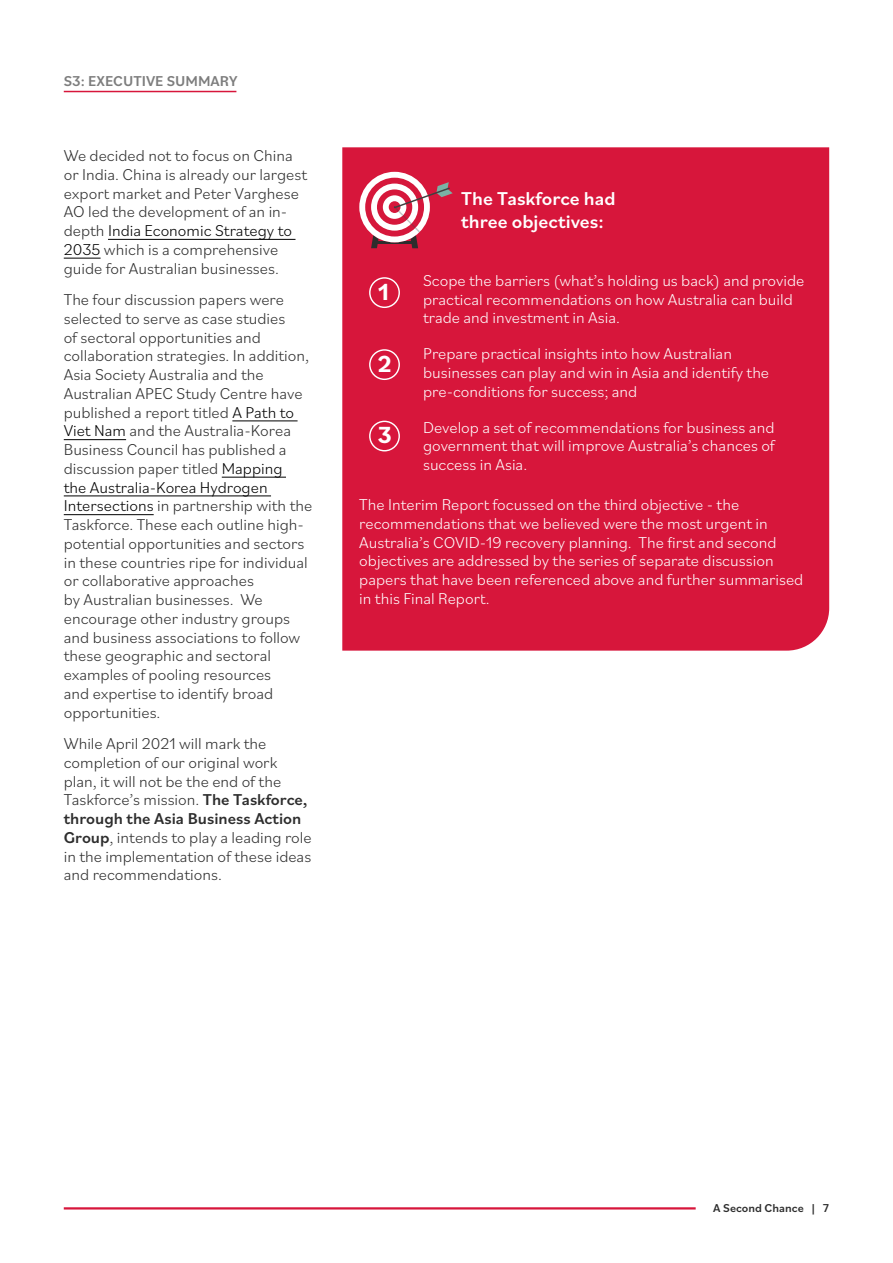
<style>
.page{position:relative;width:893px;height:1263px;background:#fff}
.page>*{position:absolute;margin:0;border:0;box-sizing:border-box;transform-origin:0 0}
.t1{font:700 24.45px "Bilo";color:#fff}
.t2{font:500 19.5px/22.5px "Bilo";color:#fff}
.t3{font:300 16.5px/18.8px "Bilo";color:#2d2d2d}
.t4{font:300 16.5px/18.8px "Bilo";color:#fff}
.t5{font:500 15px "Bilo";color:#7d7d7d}
.t6{font:500 12px "Bilo";color:#2d2d2d}
.s1{color:#000}
.s2{font-weight:500}
</style>
<div class="page">
<hr style="left:108px;top:239px;width:187px;height:1px;background:#000">
<hr style="left:64px;top:258px;width:37px;height:1px;background:#000">
<hr style="left:232px;top:421px;width:66px;height:1px;background:#000">
<hr style="left:64px;top:439px;width:62px;height:1px;background:#000">
<hr style="left:222px;top:477px;width:64px;height:1px;background:#000">
<hr style="left:64px;top:496px;width:207px;height:1px;background:#000">
<hr style="left:64px;top:514px;width:90px;height:1px;background:#000">
<div style="left:342px;top:147px;width:487px;height:504px;background:#d7163b"></div>
<div style="left:370px;top:278px;width:29px;height:29px;background:#d7163b;border-radius:50%"></div>
<div style="left:369px;top:277px;width:31px;height:31px;border:1px solid #fff;border-radius:50%"></div>
<div style="left:370px;top:350px;width:29px;height:29px;background:#d7163b;border-radius:50%"></div>
<div style="left:369px;top:349px;width:31px;height:31px;border:1px solid #fff;border-radius:50%"></div>
<div style="left:370px;top:421px;width:29px;height:30px;background:#d7163b;border-radius:50%"></div>
<div style="left:369px;top:421px;width:31px;height:30px;border:1px solid #fff;border-radius:50%"></div>
<svg style="left:359px;top:172px;width:94px;height:76px"></svg>
<hr style="left:64px;top:91px;width:172px;height:1px;background:#d7163b">
<hr style="left:64px;top:1207px;width:632px;height:2px;background:#d7163b">
<p class="t5" style="left:64px;top:70px;width:175px">S3: EXECUTIVE SUMMARY</p>
<p class="t3" style="left:64px;top:146px;width:245px">We decided not to focus on China or India. China is already our largest export market and Peter Varghese<br>AO led the development of an in&shy;depth <span class="s1">India Economic Strategy to<br>2035</span> which is a comprehensive guide for Australian businesses.</p>
<p class="t3" style="left:64px;top:290px;width:250px">The four discussion papers were selected to serve as case studies<br>of sectoral opportunities and collaboration strategies. In addition,<br>Asia Society Australia and the<br>Australian APEC Study Centre have published a report titled <span class="s1">A Path to<br>Viet Nam</span> and the Australia-Korea<br>Business Council has published a discussion paper titled <span class="s1">Mapping<br>the Australia-Korea Hydrogen<br>Intersections</span> in partnership with the<br>Taskforce. These each outline high&shy;potential opportunities and sectors in these countries ripe for individual or collaborative approaches<br>by Australian businesses. We encourage other industry groups and business associations to follow these geographic and sectoral examples of pooling resources<br>and expertise to identify broad opportunities.</p>
<p class="t3" style="left:64px;top:733px;width:249px">While April 2021 will mark the completion of our original work plan, it will not be the end of the<br>Taskforce’s mission. <span class="s2">The Taskforce, through the Asia Business Action<br>Group</span>, intends to play a leading role in the implementation of these ideas and recommendations.</p>
<p class="t2" style="left:461px;top:187px;width:156px">The Taskforce had three objectives:</p>
<p class="t4" style="left:423px;top:270px;width:383px">Scope the barriers (what’s holding us back) and provide practical recommendations on how Australia can build trade and investment in Asia.</p>
<p class="t4" style="left:423px;top:344px;width:348px">Prepare practical insights into how Australian businesses can play and win in Asia and identify the pre-conditions for success; and</p>
<p class="t4" style="left:423px;top:417px;width:353px;text-align:justify">Develop a set of recommendations for business and government that will improve Australia’s chances of success in Asia.</p>
<p class="t4" style="left:359px;top:494px;width:446px">The Interim Report focussed on the third objective - the recommendations that we believed were the most urgent in Australia’s COVID-19 recovery planning. The first and second objectives are addressed by the series of separate discussion papers that have been referenced above and further summarised in this Final Report.</p>
<h1 class="t1" style="left:378px;top:275px;width:13px">1</h1>
<h1 class="t1" style="left:378px;top:347px;width:16px">2</h1>
<h1 class="t1" style="left:378px;top:418px;width:16px">3</h1>
<p class="t6" style="left:713px;top:1200px;width:117px">A Second Chance | 7</p>
</div>
